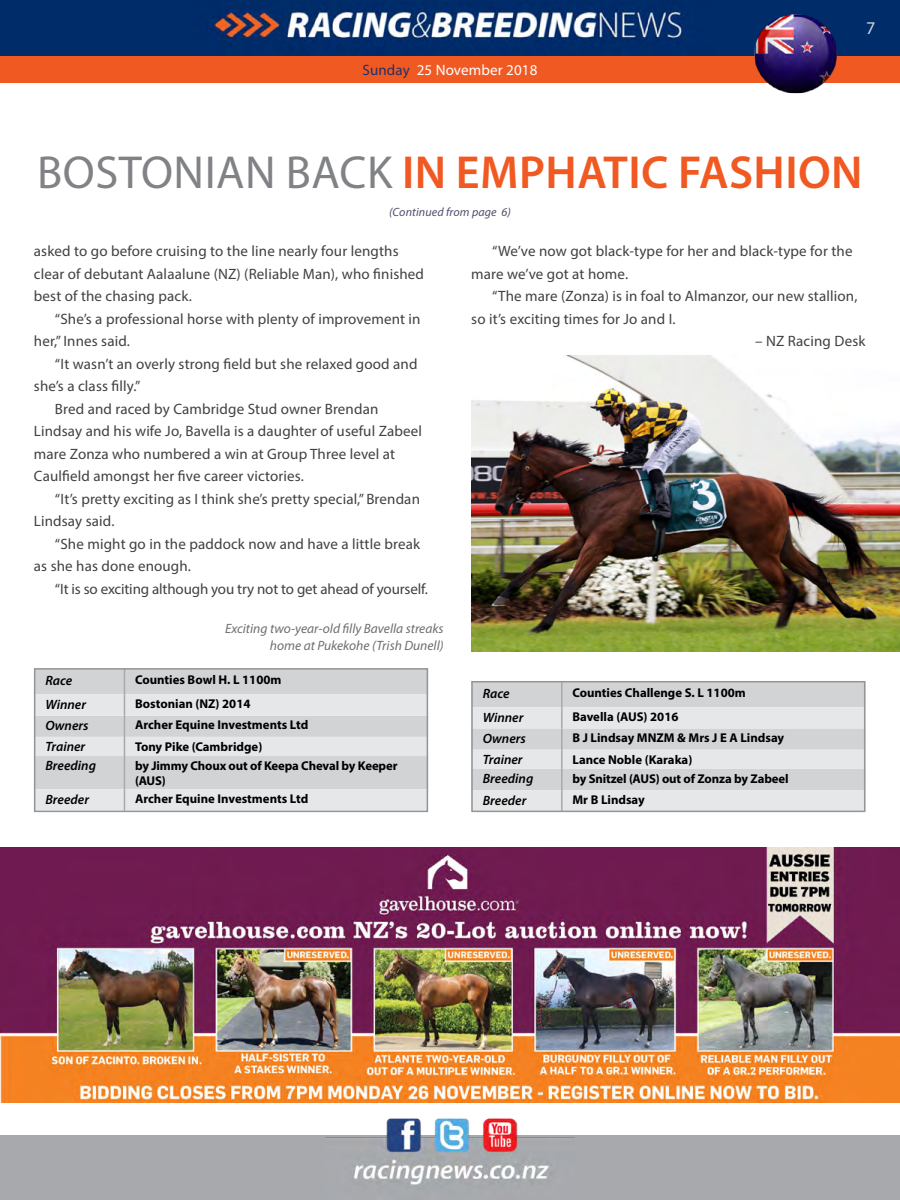
<style>
.page{position:relative;width:900px;height:1200px;background:#fff}
.page>*{position:absolute;margin:0;border:0;box-sizing:border-box;transform-origin:0 0}
.t1{font:600 46.5px "Myriad Pro";letter-spacing:.01em;color:#f15922}
.t2{font:46.5px "Myriad Pro";color:#808285}
.t3{font:18px "Myriad Pro";color:#d1d4d4}
.t4{font:15px/22.5px "Myriad Pro";letter-spacing:.01em;color:#414042}
.t5{font:15px "Myriad Pro";letter-spacing:-.01em;color:#414042}
.t6{font:15px "Myriad Pro";letter-spacing:.01em;color:#fff}
.t7{font:italic 600 13.5px "Myriad Pro";color:#000}
.t8{font:italic 13.5px/16.2px "Myriad Pro";color:#6d6e71;text-align:right}
.t9{font:700 12.75px/15.3px "Myriad Pro";color:#000}
.t10{font:italic 12px "Myriad Pro";letter-spacing:.01em;color:#4d4d6b}
.s1{color:#203267}
</style>
<div class="page">
<div style="left:0;top:1136px;width:900px;height:64px;background:#a7a9ac"></div>
<img style="left:325px;top:1102px;width:250px;height:83px">
<div style="left:0;top:56px;width:900px;height:27px;background:#f15922"></div>
<img style="left:0;top:0;width:900px;height:56px">
<img style="left:752px;top:12px;width:88px;height:82px">
<div style="left:37px;top:671px;width:388px;height:23px;background:#d1d3d4"></div>
<svg style="left:37px;top:694px;width:388px;height:115px;background:#dcddde"></svg>
<svg style="left:124px;top:671px;width:1px;height:85px"></svg>
<hr style="left:124px;top:756px;width:1px;height:33px;background:#a7a9ac">
<svg style="left:124px;top:789px;width:1px;height:20px"></svg>
<svg style="left:474px;top:684px;width:388px;height:125px;background:#dbdcdd"></svg>
<hr style="left:561px;top:769px;width:2px;height:21px;background:#a7a9ac">
<hr style="left:561px;top:790px;width:2px;height:21px;background:#a7a9ac">
<div style="left:34px;top:668px;width:394px;height:144px;border:2px solid #939598"></div>
<div style="left:471px;top:681px;width:394px;height:131px;border:2px solid #939598"></div>
<img style="left:471px;top:355px;width:429px;height:296px">
<img style="left:0;top:847px;width:900px;height:255px">
<p class="t6" style="left:362px;top:61px;width:177px"><span class="s1">Sunday</span> 25 November 2018</p>
<p class="t3" style="left:866px;top:17px;width:11px">7</p>
<h1 class="t2" style="left:37px;top:144px;width:54px">Boston</h1>
<h1 class="t2" style="left:205px;top:144px;width:108px">ian back</h1>
<h1 class="t1" style="left:402px;top:143px;width:456px">IN EMPHATIC FASHION</h1>
<p class="t10" style="left:389px;top:205px;width:123px">(Continued from page 6)</p>
<p class="t4" style="left:34px;top:240px;width:392px">asked to go before cruising to the line nearly four lengths clear of debutant Aalaalune (NZ) (Reliable Man), who finished best of the chasing pack.</p>
<p class="t4" style="left:34px;top:307px;width:388px;text-indent:21px">“She’s a professional horse with plenty of improvement in her,” I nnes said.</p>
<p class="t4" style="left:55px;top:352px;width:364px">“It wasn’t an overly strong field but she relaxed good and</p>
<p class="t4" style="left:34px;top:375px;width:108px">she’s a class filly.”</p>
<p class="t4" style="left:55px;top:397px;width:325px">Bred and raced by Cambridge Stud owner Brendan</p>
<p class="t4" style="left:34px;top:420px;width:390px">Lindsay and his wife Jo, Bavella is a daughter of useful Zabeel</p>
<p class="t4" style="left:34px;top:442px;width:363px">mare Zonza who numbered a win at Group Three level at</p>
<p class="t4" style="left:34px;top:465px;width:272px">Caulfield amongst her five career victories.</p>
<p class="t4" style="left:55px;top:487px;width:367px">“It’s pretty exciting as I think she’s pretty special,” Brendan</p>
<p class="t4" style="left:34px;top:510px;width:82px">Lindsay said.</p>
<p class="t4" style="left:55px;top:532px;width:367px">“She might go in the paddock now and have a little break</p>
<p class="t4" style="left:34px;top:555px;width:159px">as she has done enough.</p>
<p class="t5" style="left:55px;top:579px;width:375px">“It is so exciting although you try not to get ahead of yourself.</p>
<p class="t8" style="left:225px;top:620px;width:220px">Exciting two-year-old filly Bavella streaks home at Pukekohe (Trish Dunell)</p>
<p class="t7" style="left:45px;top:672px;width:28px">Race</p>
<p class="t9" style="left:135px;top:672px;width:148px">Counties Bowl H. L 1100m</p>
<p class="t7" style="left:45px;top:696px;width:42px">Winner</p>
<p class="t9" style="left:135px;top:696px;width:117px">Bostonian (NZ) 2014</p>
<p class="t7" style="left:45px;top:717px;width:45px">Owners</p>
<p class="t9" style="left:135px;top:717px;width:175px">Archer Equine Investments Ltd</p>
<p class="t7" style="left:45px;top:738px;width:41px">Trainer</p>
<p class="t9" style="left:135px;top:738px;width:129px">Tony Pike (Cambridge)</p>
<p class="t7" style="left:45px;top:757px;width:52px">Breeding</p>
<p class="t9" style="left:135px;top:758px;width:264px">by Jimmy Choux out of Keepa Cheval by Keeper (AUS)</p>
<p class="t7" style="left:45px;top:791px;width:45px">Breeder</p>
<p class="t9" style="left:135px;top:791px;width:175px">Archer Equine Investments Ltd</p>
<p class="t4" style="left:471px;top:240px;width:383px;text-indent:21px">“We’ve now got black-type for her and black-type for the mare we’ve got at home.</p>
<p class="t4" style="left:471px;top:285px;width:388px;text-indent:21px">“The mare (Zonza) is in foal to Almanzor, our new stallion, so it’s exciting times for Jo and I.</p>
<p class="t4" style="left:755px;top:330px;width:112px">– NZ Racing Desk</p>
<p class="t7" style="left:483px;top:685px;width:28px">Race</p>
<p class="t9" style="left:572px;top:685px;width:175px">Counties Challenge S. L 1100m</p>
<p class="t7" style="left:483px;top:708px;width:42px">Winner</p>
<p class="t9" style="left:572px;top:709px;width:108px">Bavella (AUS) 2016</p>
<p class="t7" style="left:483px;top:730px;width:45px">Owners</p>
<p class="t9" style="left:572px;top:730px;width:213px">B J Lindsay MNZM &amp; Mrs J E A Lindsay</p>
<p class="t7" style="left:483px;top:751px;width:41px">Trainer</p>
<p class="t9" style="left:572px;top:751px;width:121px">Lance Noble (Karaka)</p>
<p class="t7" style="left:483px;top:770px;width:52px">Breeding</p>
<p class="t9" style="left:572px;top:770px;width:218px">by Snitzel (AUS) out of Zonza by Zabeel</p>
<p class="t7" style="left:483px;top:791px;width:45px">Breeder</p>
<p class="t9" style="left:572px;top:792px;width:74px">Mr B Lindsay</p>
</div>
